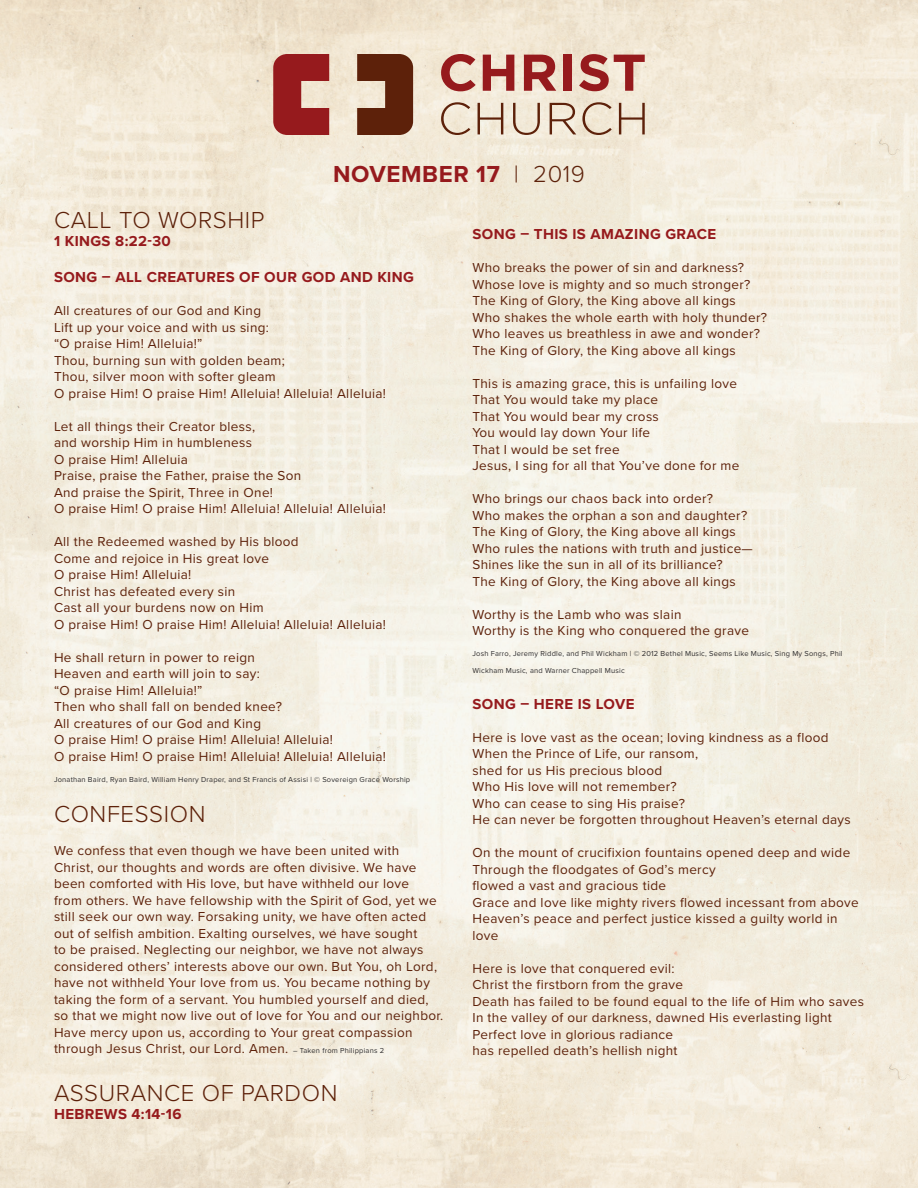
<style>
.page{position:relative;width:918px;height:1188px;background:#fff}
.page>*{position:absolute;margin:0;border:0;box-sizing:border-box;transform-origin:0 0}
.t1{font:300 24px "Proxima Nova";letter-spacing:.025em;color:#5d210a}
.t2{font:700 24px "Proxima Nova";letter-spacing:.025em;color:#961a1d}
.t3{font:700 15px "Proxima Nova";letter-spacing:.025em;color:#961a1d}
.t4{font:13.5px/16.5px "Proxima Nova";letter-spacing:.025em;color:#5d210a}
.t5{font:7.5px "Proxima Nova";letter-spacing:.025em;color:#312f30}
.s1{font-weight:300;color:#5d210a}
.s2{font-size:7.5px;color:#312f30}
</style>
<div class="page">
<img style="left:0;top:0;width:918px;height:1188px">
<svg style="left:357px;top:54px;width:56px;height:81px;background:#784630"></svg>
<svg style="left:273px;top:54px;width:56px;height:81px;background:#a7403e"></svg>
<svg style="left:441px;top:54px;width:35px;height:37px"></svg>
<svg style="left:483px;top:55px;width:31px;height:36px"></svg>
<svg style="left:524px;top:55px;width:32px;height:36px"></svg>
<div style="left:563px;top:55px;width:9px;height:36px;background:#961a1d"></div>
<svg style="left:579px;top:54px;width:66px;height:37px;background:#c88c83"></svg>
<svg style="left:441px;top:102px;width:29px;height:33px"></svg>
<svg style="left:478px;top:103px;width:25px;height:31px"></svg>
<svg style="left:513px;top:103px;width:27px;height:32px"></svg>
<svg style="left:550px;top:103px;width:26px;height:31px"></svg>
<svg style="left:582px;top:102px;width:30px;height:33px"></svg>
<svg style="left:619px;top:103px;width:26px;height:31px"></svg>
<p class="t2" style="left:333px;top:156px;width:253px">NOVEMBER 17 <span class="s1">| 2019</span></p>
<p class="t1" style="left:54px;top:202px;width:212px">CALL TO WORSHIP</p>
<p class="t3" style="left:54px;top:230px;width:118px">1 KINGS 8:22-30</p>
<p class="t3" style="left:54px;top:266px;width:361px">SONG – ALL CREATURES OF OUR GOD AND KING</p>
<p class="t4" style="left:54px;top:302px;width:209px">All creatures of our God and King</p>
<p class="t4" style="left:54px;top:318px;width:216px">Lift up your voice and with us sing:</p>
<p class="t4" style="left:54px;top:335px;width:150px">“O praise Him! Alleluia!”</p>
<p class="t4" style="left:54px;top:351px;width:232px">Thou, burning sun with golden beam;</p>
<p class="t4" style="left:54px;top:368px;width:223px">Thou, silver moon with softer gleam</p>
<p class="t4" style="left:54px;top:384px;width:334px">O praise Him! O praise Him! Alleluia! Alleluia! Alleluia!</p>
<p class="t4" style="left:54px;top:417px;width:203px">Let all things their Creator bless,</p>
<p class="t4" style="left:54px;top:434px;width:200px">and worship Him in humbleness</p>
<p class="t4" style="left:54px;top:450px;width:135px">O praise Him! Alleluia</p>
<p class="t4" style="left:54px;top:467px;width:249px">Praise, praise the Father, praise the Son</p>
<p class="t4" style="left:54px;top:483px;width:221px">And praise the Spirit, Three in One!</p>
<p class="t4" style="left:54px;top:500px;width:334px">O praise Him! O praise Him! Alleluia! Alleluia! Alleluia!</p>
<p class="t4" style="left:54px;top:533px;width:246px">All the Redeemed washed by His blood</p>
<p class="t4" style="left:54px;top:549px;width:217px">Come and rejoice in His great love</p>
<p class="t4" style="left:54px;top:566px;width:139px">O praise Him! Alleluia!</p>
<p class="t4" style="left:54px;top:582px;width:183px">Christ has defeated every sin</p>
<p class="t4" style="left:54px;top:599px;width:211px">Cast all your burdens now on Him</p>
<p class="t4" style="left:54px;top:615px;width:334px">O praise Him! O praise Him! Alleluia! Alleluia! Alleluia!</p>
<p class="t4" style="left:54px;top:648px;width:203px">He shall return in power to reign</p>
<p class="t4" style="left:54px;top:665px;width:207px">Heaven and earth will join to say:</p>
<p class="t4" style="left:54px;top:681px;width:150px">“O praise Him! Alleluia!”</p>
<p class="t4" style="left:54px;top:698px;width:229px">Then who shall fall on bended knee?</p>
<p class="t4" style="left:54px;top:714px;width:209px">All creatures of our God and King</p>
<p class="t4" style="left:54px;top:731px;width:280px">O praise Him! O praise Him! Alleluia! Alleluia!</p>
<p class="t4" style="left:54px;top:747px;width:334px">O praise Him! O praise Him! Alleluia! Alleluia! Alleluia!</p>
<p class="t5" style="left:54px;top:774px;width:358px">Jonathan Baird, Ryan Baird, William Henry Draper, and St Francis of Assisi | © Sovereign Grace Worship</p>
<p class="t1" style="left:54px;top:796px;width:153px">CONFESSION</p>
<p class="t4" style="left:54px;top:842px;width:391px">We confess that even though we have been united with<br>Christ, our thoughts and words are often divisive. We have been comforted with His love, but have withheld our love<br>from others. We have fellowship with the Spirit of God, yet we still seek our own way. Forsaking unity, we have often acted out of selfish ambition. Exalting ourselves, we have sought<br>to be praised. Neglecting our neighbor, we have not always considered others’ interests above our own. But You, oh Lord, have not withheld Your love from us. You became nothing by taking the form of a servant. You humbled yourself and died, so that we might now live out of love for You and our neighbor.<br>Have mercy upon us, according to Your great compassion through Jesus Christ, our Lord. Amen. <span class="s2">– Taken from Philippians 2</span></p>
<p class="t1" style="left:54px;top:1075px;width:285px">ASSURANCE OF PARDON</p>
<p class="t3" style="left:54px;top:1103px;width:129px">HEBREWS 4:14-16</p>
<p class="t3" style="left:472px;top:223px;width:245px">SONG – THIS IS AMAZING GRACE</p>
<p class="t4" style="left:472px;top:259px;width:273px">Who breaks the power of sin and darkness?</p>
<p class="t4" style="left:472px;top:275px;width:279px">Whose love is mighty and so much stronger?</p>
<p class="t4" style="left:472px;top:292px;width:265px">The King of Glory, the King above all kings</p>
<p class="t4" style="left:472px;top:308px;width:296px">Who shakes the whole earth with holy thunder?</p>
<p class="t4" style="left:472px;top:325px;width:289px">Who leaves us breathless in awe and wonder?</p>
<p class="t4" style="left:472px;top:341px;width:265px">The King of Glory, the King above all kings</p>
<p class="t4" style="left:472px;top:374px;width:266px">This is amazing grace, this is unfailing love</p>
<p class="t4" style="left:472px;top:391px;width:187px">That You would take my place</p>
<p class="t4" style="left:472px;top:407px;width:188px">That You would bear my cross</p>
<p class="t4" style="left:472px;top:424px;width:179px">You would lay down Your life</p>
<p class="t4" style="left:472px;top:440px;width:149px">That I would be set free</p>
<p class="t4" style="left:472px;top:457px;width:268px">Jesus, I sing for all that You’ve done for me</p>
<p class="t4" style="left:472px;top:490px;width:242px">Who brings our chaos back into order?</p>
<p class="t4" style="left:472px;top:506px;width:276px">Who makes the orphan a son and daughter?</p>
<p class="t4" style="left:472px;top:523px;width:265px">The King of Glory, the King above all kings</p>
<p class="t4" style="left:472px;top:539px;width:282px">Who rules the nations with truth and justice—</p>
<p class="t4" style="left:472px;top:556px;width:252px">Shines like the sun in all of its brilliance?</p>
<p class="t4" style="left:472px;top:572px;width:265px">The King of Glory, the King above all kings</p>
<p class="t4" style="left:472px;top:605px;width:211px">Worthy is the Lamb who was slain</p>
<p class="t4" style="left:472px;top:622px;width:278px">Worthy is the King who conquered the grave</p>
<p class="t5" style="left:472px;top:648px;width:372px">Josh Farro, Jeremy Riddle, and Phil Wickham | © 2012 Bethel Music, Seems Like Music, Sing My Songs, Phil</p>
<p class="t5" style="left:472px;top:665px;width:154px">Wickham Music, and Warner Chappell Music</p>
<p class="t3" style="left:472px;top:692px;width:164px">SONG – HERE IS LOVE</p>
<p class="t4" style="left:472px;top:728px;width:358px">Here is love vast as the ocean; loving kindness as a flood</p>
<p class="t4" style="left:472px;top:745px;width:227px">When the Prince of Life, our ransom,</p>
<p class="t4" style="left:472px;top:761px;width:191px">shed for us His precious blood</p>
<p class="t4" style="left:472px;top:778px;width:206px">Who His love will not remember?</p>
<p class="t4" style="left:472px;top:794px;width:214px">Who can cease to sing His praise?</p>
<p class="t4" style="left:472px;top:811px;width:380px">He can never be forgotten throughout Heaven’s eternal days</p>
<p class="t4" style="left:472px;top:844px;width:379px">On the mount of crucifixion fountains opened deep and wide</p>
<p class="t4" style="left:472px;top:860px;width:245px">Through the floodgates of God’s mercy</p>
<p class="t4" style="left:472px;top:877px;width:195px">flowed a vast and gracious tide</p>
<p class="t4" style="left:472px;top:893px;width:388px">Grace and love like mighty rivers flowed incessant from above</p>
<p class="t4" style="left:472px;top:910px;width:366px">Heaven’s peace and perfect justice kissed a guilty world in love</p>
<p class="t4" style="left:472px;top:959px;width:204px">Here is love that conquered evil:</p>
<p class="t4" style="left:472px;top:976px;width:212px">Christ the firstborn from the grave</p>
<p class="t4" style="left:472px;top:992px;width:393px">Death has failed to be found equal to the life of Him who saves</p>
<p class="t4" style="left:472px;top:1009px;width:361px">In the valley of our darkness, dawned His everlasting light</p>
<p class="t4" style="left:472px;top:1025px;width:202px">Perfect love in glorious radiance</p>
<p class="t4" style="left:472px;top:1042px;width:207px">has repelled death’s hellish night</p>
</div>
